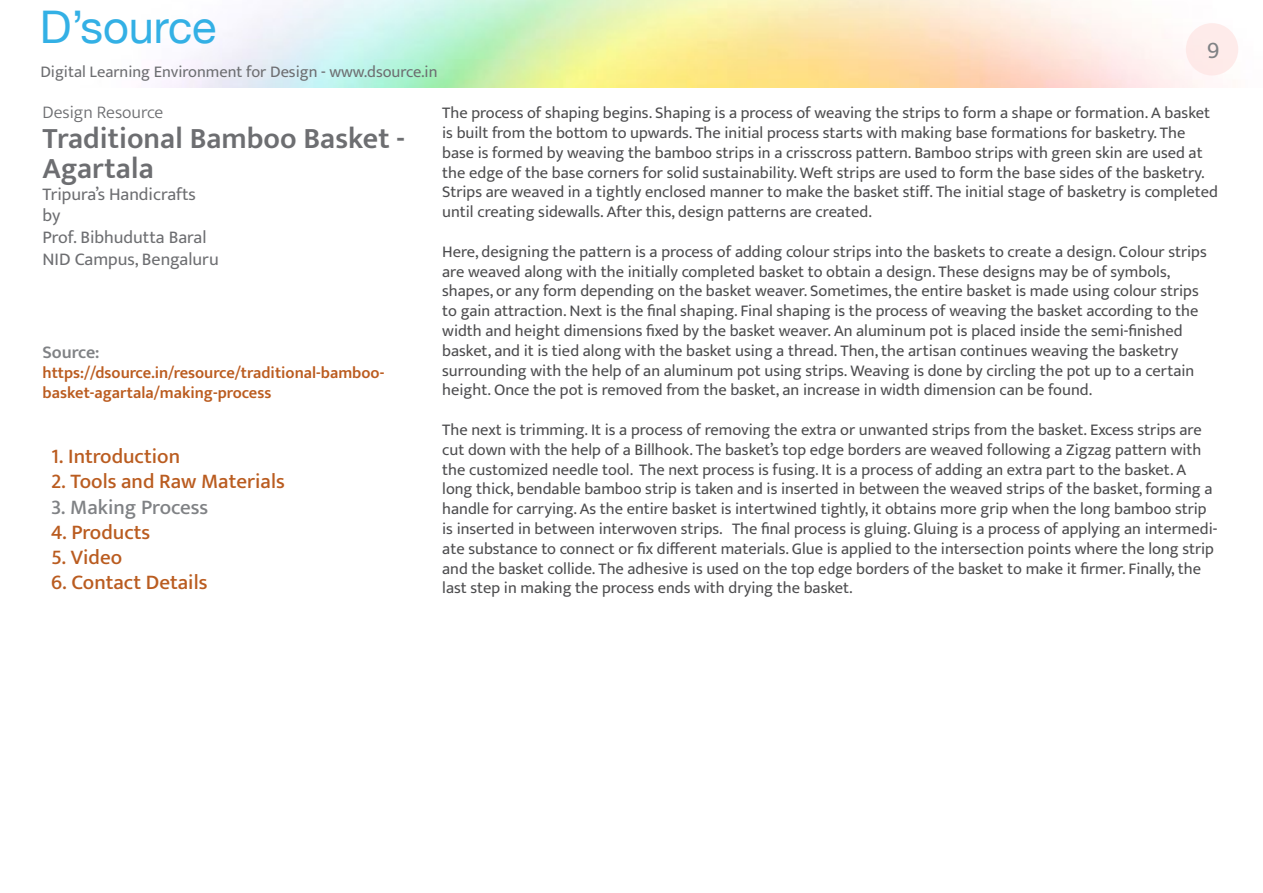
<style>
.page{position:relative;width:1263px;height:893px;background:#fff}
.page>*{position:absolute;margin:0;border:0;box-sizing:border-box;transform-origin:0 0}
.t1{font:45px "Helvetica Neue";color:#33b0e5}
.t2{font:600 30px/30px "Ek Mukta";color:#6d6e71}
.t3{font:24px "Ek Mukta";color:#808285}
.t4{font:500 21px "Ek Mukta";color:#ba5c20}
.t5{font:500 21px "Ek Mukta";color:#808285}
.t6{font:18px/21.6px "Ek Mukta";color:#6d6e71}
.t7{font:300 18px "Ek Mukta";color:#6d6e71}
.t8{font:600 18px "Ek Mukta";color:#808285}
.t9{font:16.5px/19.8px "Ek Mukta";color:#4d4d4f}
.t10{font:600 16.5px/19.8px "Ek Mukta";color:#bb5c20}
.t11{font:16.5px "Ek Mukta";color:#6d6e71}
</style>
<div class="page">
<div style="left:1186px;top:23px;width:52px;height:52px;background:#feebea;border-radius:50%"></div>
<h1 class="t1" style="left:40px;top:0;width:178px">D’source</h1>
<p class="t11" style="left:40px;top:62px;width:399px">Digital Learning Environment for Design - www.dsource.in</p>
<h3 class="t3" style="left:1207px;top:35px;width:14px">9</h3>
<p class="t7" style="left:43px;top:101px;width:122px">Design Resource</p>
<h2 class="t2" style="left:43px;top:123px;width:364px">Traditional Bamboo Basket -<br>Agartala</h2>
<p class="t6" style="left:43px;top:183px;width:178px">Tripura’s Handicrafts<br>by<br>Prof. Bibhudutta Baral<br>NID Campus, Bengaluru</p>
<p class="t8" style="left:43px;top:342px;width:59px">Source:</p>
<p class="t10" style="left:43px;top:363px;width:343px">https://dsource.in/resource/traditional-bamboo&shy;basket-agartala/making-process</p>
<p class="t4" style="left:51px;top:444px;width:131px">1. Introduction</p>
<p class="t4" style="left:51px;top:469px;width:235px">2. Tools and Raw Materials</p>
<p class="t5" style="left:51px;top:494px;width:159px">3. Making Process</p>
<p class="t4" style="left:51px;top:519px;width:101px">4. Products</p>
<p class="t4" style="left:51px;top:544px;width:73px">5. Video</p>
<p class="t4" style="left:51px;top:570px;width:158px">6. Contact Details</p>
<p class="t9" style="left:442px;top:103px;width:777px">The process of shaping begins. Shaping is a process of weaving the strips to form a shape or formation. A basket is built from the bottom to upwards. The initial process starts with making base formations for basketry. The base is formed by weaving the bamboo strips in a crisscross pattern. Bamboo strips with green skin are used at the edge of the base corners for solid sustainability. Weft strips are used to form the base sides of the basketry.<br>Strips are weaved in a tightly enclosed manner to make the basket stiff. The initial stage of basketry is completed until creating sidewalls. After this, design patterns are created.</p>
<p class="t9" style="left:442px;top:241px;width:766px">Here, designing the pattern is a process of adding colour strips into the baskets to create a design. Colour strips are weaved along with the initially completed basket to obtain a design. These designs may be of symbols, shapes, or any form depending on the basket weaver. Sometimes, the entire basket is made using colour strips to gain attraction. Next is the final shaping. Final shaping is the process of weaving the basket according to the width and height dimensions fixed by the basket weaver. An aluminum pot is placed inside the semi-finished basket, and it is tied along with the basket using a thread. Then, the artisan continues weaving the basketry surrounding with the help of an aluminum pot using strips. Weaving is done by circling the pot up to a certain height. Once the pot is removed from the basket, an increase in width dimension can be found.</p>
<p class="t9" style="left:442px;top:419px;width:777px">The next is trimming. It is a process of removing the extra or unwanted strips from the basket. Excess strips are cut down with the help of a Billhook. The basket’s top edge borders are weaved following a Zigzag pattern with the customized needle tool. The next process is fusing. It is a process of adding an extra part to the basket. A long thick, bendable bamboo strip is taken and is inserted in between the weaved strips of the basket, forming a handle for carrying. As the entire basket is intertwined tightly, it obtains more grip when the long bamboo strip is inserted in between interwoven strips. The final process is gluing. Gluing is a process of applying an intermedi&shy;ate substance to connect or fix different materials. Glue is applied to the intersection points where the long strip and the basket collide. The adhesive is used on the top edge borders of the basket to make it firmer. Finally, the last step in making the process ends with drying the basket.</p>
</div>
